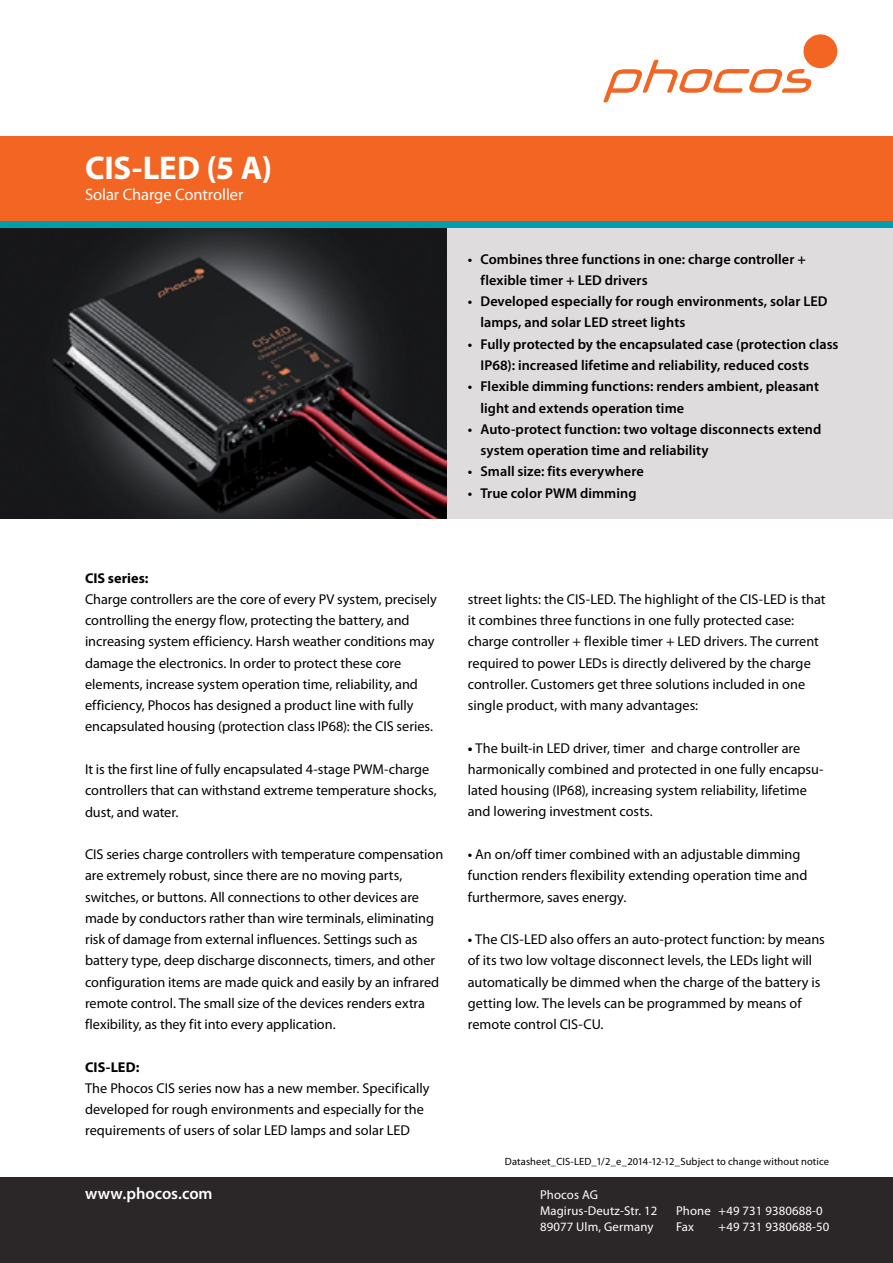
<style>
.page{position:relative;width:893px;height:1263px;background:#fff}
.page>*{position:absolute;margin:0;border:0;box-sizing:border-box;transform-origin:0 0}
.t1{font:700 33px "Myriad Pro";letter-spacing:-.01em;color:#fff}
.t2{font:16.5px "Myriad Pro";letter-spacing:-.005em;color:#fff}
.t3{font:600 16.5px "Myriad Pro";color:#fff}
.t4{font:14.25px/21.3px "Myriad Pro";color:#000}
.t5{font:600 14.25px/21.3px "Myriad Pro";letter-spacing:.005em;color:#000}
.t6{font:700 14.25px "Myriad Pro";color:#000}
.t7{font:12.75px/15.8px "Myriad Pro";letter-spacing:.01em;color:#fff}
.t8{font:10.5px "Myriad Pro";letter-spacing:.01em;color:#000}
.s1{font-weight:700}
.s2{font-weight:600}
</style>
<div class="page">
<div style="left:446px;top:221px;width:447px;height:298px;background:#dedcdc"></div>
<div style="left:0;top:136px;width:893px;height:85px;background:#f26522"></div>
<img style="left:0;top:227px;width:446px;height:292px">
<div style="left:0;top:221px;width:893px;height:6px;background:#009dad"></div>
<div style="left:0;top:1178px;width:893px;height:85px;background:#2b2628"></div>
<div style="left:803px;top:34px;width:34px;height:34px;background:#f26522;border-radius:50%"></div>
<svg style="left:603px;top:60px;width:209px;height:42px"></svg>
<h1 class="t1" style="left:85px;top:146px;width:189px">CIS-LED (5 A)</h1>
<p class="t2" style="left:85px;top:184px;width:160px">Solar Charge Controller</p>
<p class="t5" style="left:480px;top:248px;width:327px;text-indent:-13px">• Combines three functions in one: charge controller + flexible timer + LED drivers</p>
<p class="t5" style="left:480px;top:290px;width:349px;text-indent:-13px">• Developed especially for rough environments, solar LED lamps, and solar LED street lights</p>
<p class="t5" style="left:480px;top:333px;width:360px;text-indent:-13px">• Fully protected by the encapsulated case (protection class<br>IP68): increased lifetime and reliability, reduced costs</p>
<p class="t5" style="left:480px;top:375px;width:340px;text-indent:-13px">• Flexible dimming functions: renders ambient, pleasant light and extends operation time</p>
<p class="t5" style="left:480px;top:418px;width:342px;text-indent:-13px">• Auto-protect function: two voltage disconnects extend system operation time and reliability</p>
<p class="t5" style="left:468px;top:460px;width:178px">• Small size: fits everywhere</p>
<p class="t5" style="left:468px;top:482px;width:170px">• True color PWM dimming</p>
<p class="t6" style="left:85px;top:568px;width:65px">CIS series:</p>
<p class="t4" style="left:85px;top:588px;width:353px">Charge controllers are the core of every PV system, precisely controlling the energy flow, protecting the battery, and increasing system efficiency. Harsh weather conditions may damage the electronics. In order to protect these core elements, increase system operation time, reliability, and efficiency, Phocos has designed a product line with fully encapsulated housing (protection class IP68): the CIS series.</p>
<p class="t4" style="left:85px;top:758px;width:353px">It is the first line of fully encapsulated 4-stage PWM-charge controllers that can withstand extreme temperature shocks, dust, and water.</p>
<p class="t4" style="left:85px;top:843px;width:360px">CIS series charge controllers with temperature compensation are extremely robust, since there are no moving parts, switches, or buttons. All connections to other devices are made by conductors rather than wire terminals, eliminating risk of damage from external influences. Settings such as battery type, deep discharge disconnects, timers, and other configuration items are made quick and easily by an infrared remote control. The small size of the devices renders extra flexibility, as they fit into every application.</p>
<p class="t6" style="left:85px;top:1057px;width:56px">CIS-LED:</p>
<p class="t4" style="left:85px;top:1077px;width:346px">The Phocos CIS series now has a new member. Specifically developed for rough environments and especially for the requirements of users of solar LED lamps and solar LED</p>
<p class="t4" style="left:468px;top:588px;width:359px">street lights: the CIS-LED. The highlight of the CIS-LED is that it combines three functions in one fully protected case: charge controller + flexible timer + LED drivers. The current required to power LEDs is directly delivered by the charge controller. Customers get three solutions included in one single product, with many advantages:</p>
<p class="t4" style="left:468px;top:737px;width:357px"><span class="s1">•</span> The built-in LED driver, timer and charge controller are harmonically combined and protected in one fully encapsu&shy;lated housing (IP68), increasing system reliability, lifetime and lowering investment costs.</p>
<p class="t4" style="left:468px;top:843px;width:341px"><span class="s2">•</span> An on/off timer combined with an adjustable dimming function renders flexibility extending operation time and furthermore, saves energy.</p>
<p class="t4" style="left:468px;top:928px;width:359px"><span class="s2">•</span> The CIS-LED also offers an auto-protect function: by means of its two low voltage disconnect levels, the LEDs light will automatically be dimmed when the charge of the battery is getting low. The levels can be programmed by means of remote control CIS-CU.</p>
<p class="t8" style="left:505px;top:1154px;width:326px">Datasheet_CIS-LED_1/2_e_2014-12-12_Subject to change without notice</p>
<p class="t3" style="left:85px;top:1183px;width:129px">www.phocos.com</p>
<p class="t7" style="left:540px;top:1187px;width:119px">Phocos AG<br>Magirus-Deutz-Str. 12<br>89077 Ulm, Germany</p>
<p class="t7" style="left:676px;top:1202px;width:148px">Phone +49 731 9380688-0<br>Fax</p>
<p class="t7" style="left:719px;top:1218px;width:112px">+49 731 9380688-50</p>
</div>
